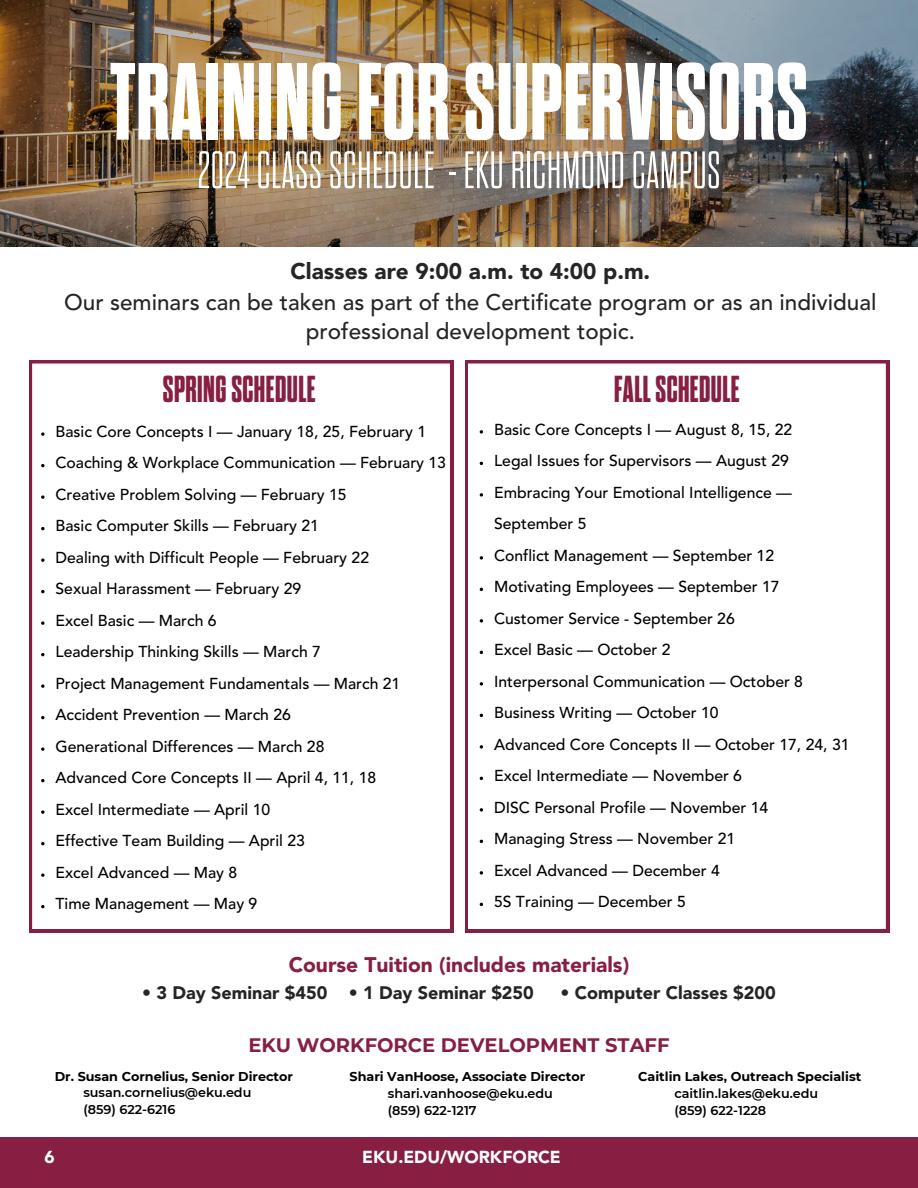
<style>
.page{position:relative;width:918px;height:1188px;background:#fff}
.page>*{position:absolute;margin:0;border:0;box-sizing:border-box;transform-origin:0 0}
.t1{font:700 expanded 109.5px "Dharma Gothic M";letter-spacing:.01em;color:#fff}
.t2{font:300 52.5px "Dharma Gothic M";letter-spacing:.01em;color:#fff}
.t3{font:700 expanded 37.5px "Dharma Gothic M";letter-spacing:.01em;color:#861f41}
.t4{font:500 22.5px/29.2px "Avenir LT Std";color:#242526;text-align:center}
.t5{font:900 22.5px "Avenir LT Std";color:#242526}
.t6{font:900 21px "Avenir LT Std";color:#861f41}
.t7{font:700 19.5px "Montserrat";color:#861f41}
.t8{font:900 18px "Avenir LT Std";color:#242526}
.t9{font:900 17.25px "Avenir LT Std";color:#fff}
.t10{font:500 15.75px/31.5px "Avenir LT Std";color:#000}
.t11{font:600 12.75px "Montserrat";color:#000}
.t12{font:700 12.75px "Montserrat";color:#000}
</style>
<div class="page">
<img style="left:0;top:0;width:918px;height:247px">
<svg style="left:29px;top:360px;width:424px;height:572px"></svg>
<svg style="left:41px;top:432px;width:4px;height:4px"></svg>
<svg style="left:41px;top:464px;width:4px;height:3px"></svg>
<svg style="left:41px;top:495px;width:4px;height:4px"></svg>
<svg style="left:41px;top:527px;width:4px;height:3px"></svg>
<svg style="left:41px;top:558px;width:4px;height:4px"></svg>
<svg style="left:41px;top:590px;width:4px;height:3px"></svg>
<svg style="left:41px;top:621px;width:4px;height:4px"></svg>
<svg style="left:41px;top:653px;width:4px;height:3px"></svg>
<svg style="left:41px;top:684px;width:4px;height:4px"></svg>
<svg style="left:41px;top:716px;width:4px;height:3px"></svg>
<svg style="left:41px;top:747px;width:4px;height:4px"></svg>
<svg style="left:41px;top:779px;width:4px;height:3px"></svg>
<svg style="left:41px;top:810px;width:4px;height:4px"></svg>
<svg style="left:41px;top:842px;width:4px;height:3px"></svg>
<svg style="left:41px;top:873px;width:4px;height:4px"></svg>
<svg style="left:41px;top:905px;width:4px;height:3px"></svg>
<svg style="left:465px;top:360px;width:424px;height:572px"></svg>
<svg style="left:480px;top:430px;width:3px;height:4px"></svg>
<svg style="left:480px;top:493px;width:3px;height:4px"></svg>
<svg style="left:480px;top:556px;width:3px;height:4px"></svg>
<svg style="left:480px;top:619px;width:3px;height:4px"></svg>
<svg style="left:480px;top:682px;width:3px;height:4px"></svg>
<svg style="left:480px;top:745px;width:3px;height:4px"></svg>
<svg style="left:480px;top:808px;width:3px;height:4px"></svg>
<svg style="left:480px;top:871px;width:3px;height:4px"></svg>
<div style="left:0;top:1137px;width:918px;height:51px;background:#861f41"></div>
<p class="t1" style="left:110px;top:41px;width:699px">TRAINING FOR SUPERVISORS</p>
<p class="t2" style="left:198px;top:141px;width:524px">2024 CLASS SCHEDULE - EKU RICHMOND CAMPUS</p>
<p class="t5" style="left:290px;top:262px;width:361px">Classes are 9:00 a.m. to 4:00 p.m.</p>
<p class="t4" style="left:64px;top:289px;width:814px">Our seminars can be taken as part of the Certificate program or as an individual professional development topic.</p>
<p class="t3" style="left:163px;top:368px;width:154px">SPRING SCHEDULE</p>
<p class="t10" style="left:56px;top:417px;width:372px">Basic Core Concepts I — January 18, 25, February 1</p>
<p class="t10" style="left:56px;top:449px;width:392px">Coaching &amp; Workplace Communication — February 13</p>
<p class="t10" style="left:56px;top:480px;width:293px">Creative Problem Solving — February 15</p>
<p class="t10" style="left:56px;top:512px;width:265px">Basic Computer Skills — February 21</p>
<p class="t10" style="left:56px;top:543px;width:315px">Dealing with Difficult People — February 22</p>
<p class="t10" style="left:56px;top:575px;width:247px">Sexual Harassment — February 29</p>
<p class="t10" style="left:56px;top:606px;width:163px">Excel Basic — March 6</p>
<p class="t10" style="left:56px;top:638px;width:267px">Leadership Thinking Skills — March 7</p>
<p class="t10" style="left:56px;top:669px;width:346px">Project Management Fundamentals — March 21</p>
<p class="t10" style="left:56px;top:701px;width:237px">Accident Prevention — March 26</p>
<p class="t10" style="left:56px;top:732px;width:270px">Generational Differences — March 28</p>
<p class="t10" style="left:56px;top:764px;width:322px">Advanced Core Concepts II — April 4, 11, 18</p>
<p class="t10" style="left:56px;top:795px;width:216px">Excel Intermediate — April 10</p>
<p class="t10" style="left:56px;top:827px;width:251px">Effective Team Building — April 23</p>
<p class="t10" style="left:56px;top:858px;width:183px">Excel Advanced — May 8</p>
<p class="t10" style="left:56px;top:890px;width:203px">Time Management — May 9</p>
<p class="t3" style="left:614px;top:368px;width:127px">FALL SCHEDULE</p>
<p class="t10" style="left:494px;top:415px;width:300px">Basic Core Concepts I — August 8, 15, 22</p>
<p class="t10" style="left:494px;top:446px;width:296px">Legal Issues for Supervisors — August 29</p>
<p class="t10" style="left:494px;top:478px;width:299px">Embracing Your Emotional Intelligence —<br>September 5</p>
<p class="t10" style="left:494px;top:541px;width:282px">Conflict Management — September 12</p>
<p class="t10" style="left:494px;top:572px;width:287px">Motivating Employees — September 17</p>
<p class="t10" style="left:494px;top:604px;width:242px">Customer Service - September 26</p>
<p class="t10" style="left:494px;top:635px;width:178px">Excel Basic — October 2</p>
<p class="t10" style="left:494px;top:667px;width:310px">Interpersonal Communication — October 8</p>
<p class="t10" style="left:494px;top:698px;width:226px">Business Writing — October 10</p>
<p class="t10" style="left:494px;top:730px;width:357px">Advanced Core Concepts II — October 17, 24, 31</p>
<p class="t10" style="left:494px;top:761px;width:249px">Excel Intermediate — November 6</p>
<p class="t10" style="left:494px;top:793px;width:276px">DISC Personal Profile — November 14</p>
<p class="t10" style="left:494px;top:824px;width:243px">Managing Stress — November 21</p>
<p class="t10" style="left:494px;top:856px;width:227px">Excel Advanced — December 4</p>
<p class="t10" style="left:494px;top:887px;width:193px">5S Training — December 5</p>
<p class="t6" style="left:289px;top:956px;width:342px">Course Tuition (includes materials)</p>
<p class="t8" style="left:142px;top:985px;width:393px">• 3 Day Seminar $450 • 1 Day Seminar $250</p>
<p class="t8" style="left:561px;top:985px;width:217px">• Computer Classes $200</p>
<p class="t7" style="left:248px;top:1034px;width:423px">EKU WORKFORCE DEVELOPMENT STAFF</p>
<p class="t12" style="left:55px;top:1068px;width:240px">Dr. Susan Cornelius, Senior Director</p>
<p class="t11" style="left:83px;top:1085px;width:170px">susan.cornelius@eku.edu</p>
<p class="t11" style="left:83px;top:1102px;width:94px">(859) 622-6216</p>
<p class="t12" style="left:350px;top:1069px;width:237px">Shari VanHoose, Associate Director</p>
<p class="t11" style="left:388px;top:1086px;width:167px">shari.vanhoose@eku.edu</p>
<p class="t11" style="left:388px;top:1103px;width:90px">(859) 622-1217</p>
<p class="t12" style="left:638px;top:1069px;width:225px">Caitlin Lakes, Outreach Specialist</p>
<p class="t11" style="left:674px;top:1086px;width:145px">caitlin.lakes@eku.edu</p>
<p class="t11" style="left:674px;top:1103px;width:93px">(859) 622-1228</p>
<p class="t9" style="left:44px;top:1150px;width:12px">6</p>
<p class="t9" style="left:362px;top:1150px;width:200px">EKU.EDU/WORKFORCE</p>
</div>
